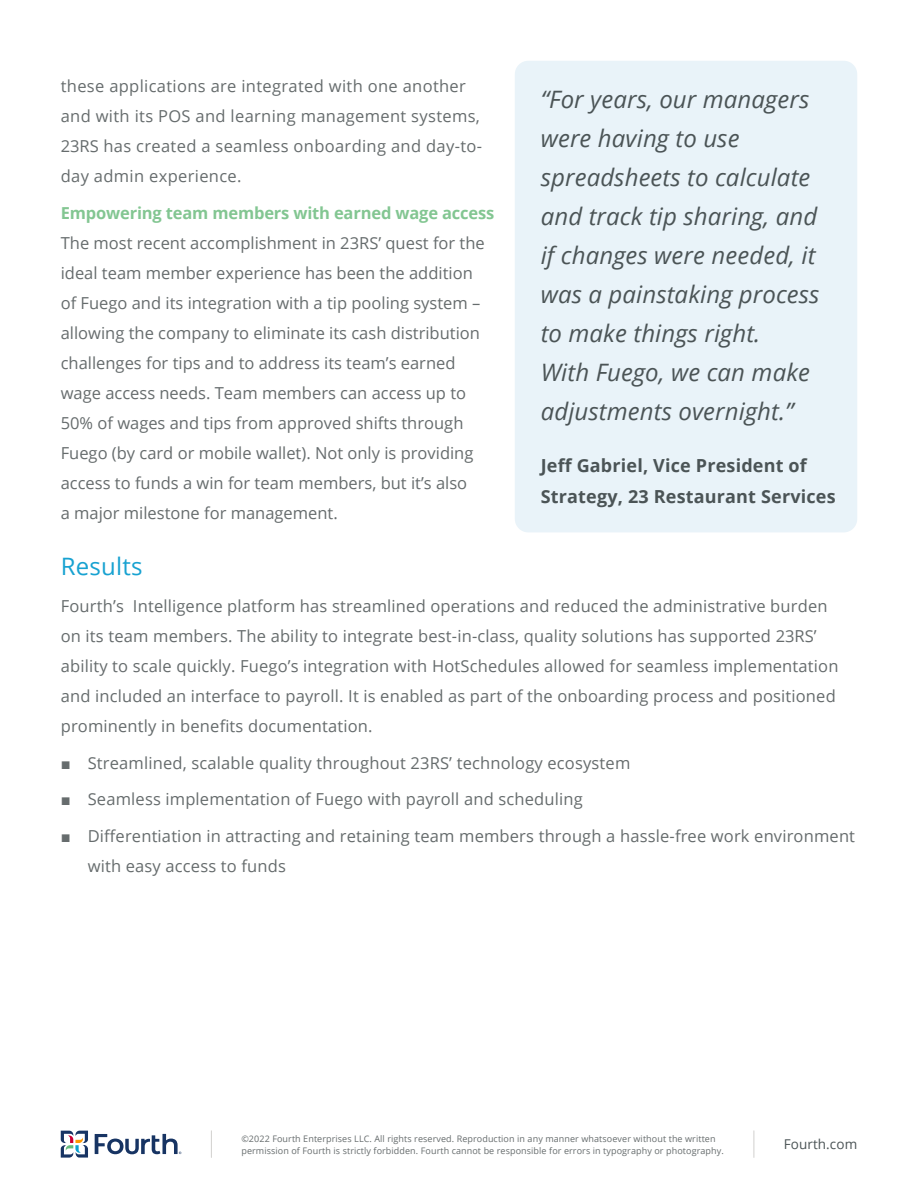
<style>
.page{position:relative;width:918px;height:1188px;background:#fff}
.page>*{position:absolute;margin:0;border:0;box-sizing:border-box;transform-origin:0 0}
.t1{font:italic 24px/39px "Open Sans";letter-spacing:.005em;color:#4b5456}
.t2{font:24px "Open Sans";letter-spacing:.01em;color:#18a2d1}
.t3{font:700 18px/31.5px "Open Sans";letter-spacing:.01em;color:#4b5456}
.t4{font:16.5px/30px "Open Sans";letter-spacing:.01em;color:#666c6d}
.t5{font:700 16.5px "Open Sans";letter-spacing:-.01em;color:#83c692}
.t6{font:13.5px "Open Sans";letter-spacing:.005em;color:#4b5456}
.t7{font:9px/12px "Open Sans";letter-spacing:.01em;color:#666c6d}
.s1{font-family:"Arial"}
</style>
<div class="page">
<div style="left:515px;top:61px;width:342px;height:471px;background:#e9f3f9;border-radius:14px"></div>
<svg style="left:211px;top:1131px;width:1px;height:26px"></svg>
<svg style="left:754px;top:1131px;width:1px;height:26px"></svg>
<svg style="left:61px;top:1131px;width:27px;height:27px"></svg>
<svg style="left:95px;top:1134px;width:86px;height:20px"></svg>
<p class="t4" style="left:61px;top:71px;width:423px">these applications are integrated with one another and with its POS and learning management systems, 23RS has created a seamless onboarding and day-to&shy;day admin experience.</p>
<p class="t5" style="left:61px;top:206px;width:435px">Empowering team members with earned wage access</p>
<p class="t4" style="left:61px;top:227px;width:426px">The most recent accomplishment in 23RS’ quest for the ideal team member experience has been the addition of Fuego and its integration with a tip pooling system – allowing the company to eliminate its cash distribution challenges for tips and to address its team’s earned wage access needs. Team members can access up to 50% of wages and tips from approved shifts through Fuego (by card or mobile wallet). Not only is providing access to funds a win for team members, but it’s also<br>a major milestone for management.</p>
<h1 class="t2" style="left:61px;top:550px;width:83px">Results</h1>
<p class="t4" style="left:61px;top:590px;width:779px">Fourth’s Intelligence platform has streamlined operations and reduced the administrative burden on its team members. The ability to integrate best-in-class, quality solutions has supported 23RS’ ability to scale quickly. Fuego’s integration with HotSchedules allowed for seamless implementation and included an interface to payroll. It is enabled as part of the onboarding process and positioned prominently in benefits documentation.</p>
<p class="t4" style="left:61px;top:747px;width:571px"><span class="s1">■</span> Streamlined, scalable quality throughout 23RS’ technology ecosystem</p>
<p class="t4" style="left:61px;top:784px;width:524px"><span class="s1">■</span> Seamless implementation of Fuego with payroll and scheduling</p>
<p class="t4" style="left:88px;top:821px;width:769px;text-indent:-27px"><span class="s1">■</span> Differentiation in attracting and retaining team members through a hassle-free work environment with easy access to funds</p>
<h1 class="t1" style="left:541px;top:79px;width:280px">“For years, our managers were having to use spreadsheets to calculate and track tip sharing, and if changes were needed, it was a painstaking process to make things right.<br>With Fuego, we can make adjustments overnight.”</h1>
<p class="t3" style="left:541px;top:449px;width:296px">Jeff Gabriel, Vice President of<br>Strategy, 23 Restaurant Services</p>
<p class="t7" style="left:241px;top:1133px;width:484px">©2022 Fourth Enterprises LLC. All rights reserved. Reproduction in any manner whatsoever without the written permission of Fourth is strictly forbidden. Fourth cannot be responsible for errors in typography or photography.</p>
<p class="t6" style="left:784px;top:1139px;width:75px">Fourth.com</p>
</div>
